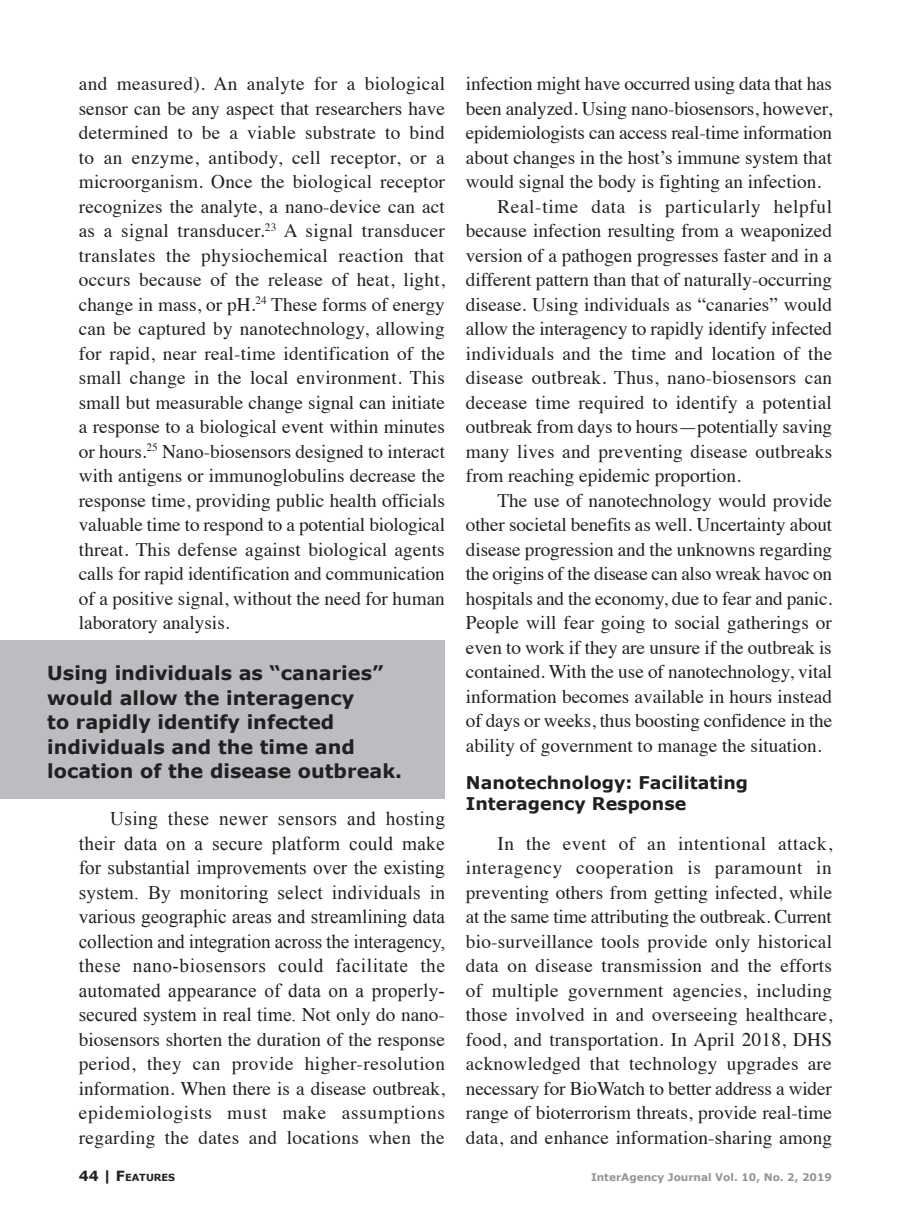
<style>
.page{position:relative;width:914px;height:1229px;background:#fff}
.page>*{position:absolute;margin:0;border:0;box-sizing:border-box;transform-origin:0 0}
.t1{font:19.25px/24.5px "Times";color:#231f20;text-align:justify}
.t2{font:19.25px/24.5px "Times New Roman";letter-spacing:.01em;color:#231f20;text-align:justify}
.Left_Pull_Quote{font:700 19.25px/24.5px "Verdana";color:#231f20}
.Subheads{font:700 17.5px/21px "Verdana";color:#231f20}
.t3{font:700 10.5px "Verdana";color:#939598}
.t4{font:700 9.8px "Verdana";color:#231f20}
.s1{font-family:"Times"}
.s2{font-size:14px}
</style>
<div class="page">
<div style="left:0;top:641px;width:445px;height:158px;background:#bcbdc0"></div>
<p class="t1" style="left:79px;top:70px;width:368px">and measured). An analyte for a biological sensor can be any aspect that researchers have determined to be a viable substrate to bind to an enzyme, antibody, cell receptor, or a microorganism. Once the biological receptor recognizes the analyte, a nano-device can act as a signal transducer.<sup>23</sup> A signal transducer translates the physiochemical reaction that occurs because of the release of heat, light, change in mass, or pH.<sup>24</sup> These forms of energy can be captured by nanotechnology, allowing for rapid, near real-time identification of the small change in the local environment. This small but measurable change signal can initiate a response to a biological event within minutes or hours.<sup>25</sup> Nano-biosensors designed to interact with antigens or immunoglobulins decrease the response time, providing public health officials valuable time to respond to a potential biological threat. This defense against biological agents calls for rapid identification and communication of a positive signal, without the need for human laboratory analysis.</p>
<p class="Left_Pull_Quote" style="left:47px;top:660px;width:356px">Using individuals as “canaries” would allow the interagency<br>to rapidly identify infected individuals and the time and location of the disease outbreak.</p>
<p class="t2" style="left:79px;top:806px;width:368px;text-indent:32px">Using these newer sensors and hosting their data on a secure platform could make for substantial improvements over the existing system. By monitoring select individuals in various geographic areas and streamlining data collection and integration across the interagency, these nano-biosensors could facilitate the automated appearance of data on a properly&shy;secured system in real time. <span class="s1">Not only do nano&shy;biosensors shorten the duration of the response period, they can provide higher-resolution information. When there is a disease outbreak, epidemiologists must make assumptions regarding the dates and locations when the</span></p>
<p class="t1" style="left:466px;top:70px;width:368px">infection might have occurred using data that has been analyzed. Using nano-biosensors, however, epidemiologists can access real-time information about changes in the host’s immune system that would signal the body is fighting an infection.</p>
<p class="t1" style="left:466px;top:192px;width:368px;text-indent:32px">Real-time data is particularly helpful because infection resulting from a weaponized version of a pathogen progresses faster and in a different pattern than that of naturally-occurring disease. Using individuals as “canaries” would allow the interagency to rapidly identify infected individuals and the time and location of the disease outbreak. Thus, nano-biosensors can decease time required to identify a potential outbreak from days to hours—potentially saving many lives and preventing disease outbreaks from reaching epidemic proportion.</p>
<p class="t1" style="left:466px;top:486px;width:368px;text-indent:32px">The use of nanotechnology would provide other societal benefits as well. Uncertainty about disease progression and the unknowns regarding the origins of the disease can also wreak havoc on hospitals and the economy, due to fear and panic.<br>People will fear going to social gatherings or even to work if they are unsure if the outbreak is contained. With the use of nanotechnology, vital information becomes available in hours instead of days or weeks, thus boosting confidence in the ability of government to manage the situation.</p>
<p class="Subheads" style="left:466px;top:771px;width:284px">Nanotechnology: Facilitating<br>Interagency Response</p>
<p class="t1" style="left:466px;top:829px;width:368px;text-indent:32px">In the event of an intentional attack, interagency cooperation is paramount in preventing others from getting infected, while at the same time attributing the outbreak. Current bio-surveillance tools provide only historical data on disease transmission and the efforts of multiple government agencies, including those involved in and overseeing healthcare, food, and transportation. In April 2018, DHS acknowledged that technology upgrades are necessary for BioWatch to better address a wider range of bioterrorism threats, provide real-time data, and enhance information-sharing among</p>
<p class="t4" style="left:79px;top:1171px;width:98px"><span class="s2">44 |</span> <span class="s2">F</span>EATURES</p>
<p class="t3" style="left:591px;top:1170px;width:242px">InterAgency Journal Vol. 10, No. 2, 2019</p>
</div>
